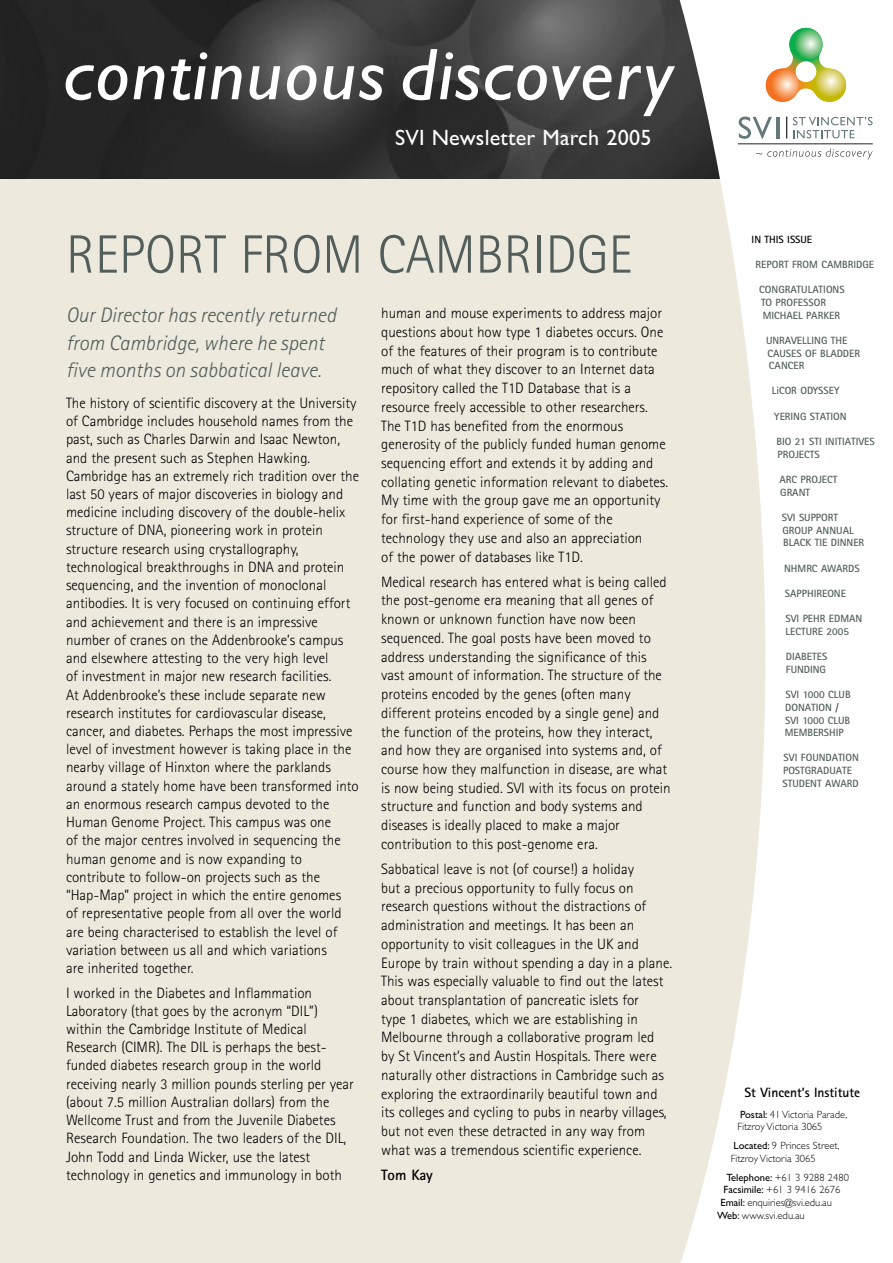
<style>
.page{position:relative;width:893px;height:1263px;background:#ede9dd}
.page>*{position:absolute;margin:0;border:0;box-sizing:border-box;transform-origin:0 0}
.t1{font:italic 73.5px "Gill Sans";letter-spacing:.02em;color:#fff;scale:1.05 1}
.t2{font:300 54px "Rotis Sans Serif";color:#525e5b}
.t3{font:22.2px "Gill Sans";letter-spacing:.01em;color:#fff}
.t4{font:italic 300 21px/27.3px "Rotis Sans Serif";color:#525e5b}
.t5{font:300 15px/18.8px "Rotis Sans Serif";color:#000}
.t6{font:700 15px "Rotis Sans Serif";letter-spacing:-.01em;color:#000}
.t7{font:700 13.5px "Rotis Sans Serif";color:#000}
.t8{font:700 10.5px/12.6px "Rotis Sans Serif";color:#525e5b}
.t9{font:300 10.5px/12.6px "Gill Sans";color:#000}
.t10{font:700 10.5px "Rotis Sans Serif";color:#000}
.s1{font-weight:400}
</style>
<div class="page">
<img style="left:0;top:0;width:676px;height:179px">
<svg style="left:676px;top:0;width:217px;height:1263px;fill:#fff"></svg>
<svg style="left:763px;top:28px;width:85px;height:76px;background:#dddcb3"></svg>
<svg style="left:739px;top:117px;width:33px;height:22px"></svg>
<hr style="left:776px;top:117px;width:3px;height:22px;background:#64777a">
<svg style="left:793px;top:117px;width:79px;height:21px;background:#dce0e1"></svg>
<svg style="left:786px;top:117px;width:1px;height:21px"></svg>
<hr style="left:738px;top:144px;width:135px;height:1px;background:#231f20">
<svg style="left:756px;top:149px;width:117px;height:10px"></svg>
<h1 class="t1" style="left:64px;top:31px;width:582px">continuous discovery</h1>
<h3 class="t3" style="left:395px;top:125px;width:258px">SVI Newsletter March 2005</h3>
<h2 class="t2" style="left:66px;top:235px;width:568px">REPORT FROM CAMBRIDGE</h2>
<h3 class="t4" style="left:66px;top:304px;width:272px">Our Director has recently returned from Cambridge, where he spent five months on sabbatical leave.</h3>
<p class="t5" style="left:66px;top:395px;width:295px;line-height:18.3px">The history of scientific discovery at the University of Cambridge includes household names from the past, such as Charles Darwin and Isaac Newton, and the present such as Stephen Hawking.<br>Cambridge has an extremely rich tradition over the last 50 years of major discoveries in biology and medicine including discovery of the double-helix structure of DNA, pioneering work in protein structure research using crystallography, technological breakthroughs in DNA and protein sequencing, and the invention of monoclonal antibodies. It is very focused on continuing effort and achievement and there is an impressive number of cranes on the Addenbrooke’s campus and elsewhere attesting to the very high level<br>of investment in major new research facilities.<br>At Addenbrooke’s these include separate new research institutes for cardiovascular disease, cancer, and diabetes. Perhaps the most impressive level of investment however is taking place in the nearby village of Hinxton where the parklands around a stately home have been transformed into an enormous research campus devoted to the Human Genome Project. This campus was one<br>of the major centres involved in sequencing the human genome and is now expanding to contribute to follow-on projects such as the “Hap-Map” project in which the entire genomes<br>of representative people from all over the world are being characterised to establish the level of variation between us all and which variations<br>are inherited together.</p>
<p class="t5" style="left:66px;top:985px;width:290px;line-height:18.3px">I worked in the Diabetes and Inflammation Laboratory (that goes by the acronym “DIL”) within the Cambridge Institute of Medical Research (CIMR). The DIL is perhaps the best&shy;funded diabetes research group in the world receiving nearly 3 million pounds sterling per year (about 7.5 million Australian dollars) from the Wellcome Trust and from the Juvenile Diabetes Research Foundation. The two leaders of the DIL, John Todd and Linda Wicker, use the latest technology in genetics and immunology in both</p>
<p class="t5" style="left:381px;top:305px;width:289px">human and mouse experiments to address major questions about how type 1 diabetes occurs. One of the features of their program is to contribute much of what they discover to an Internet data repository called the T1D Database that is a resource freely accessible to other researchers.<br>The T1D has benefited from the enormous generosity of the publicly funded human genome sequencing effort and extends it by adding and collating genetic information relevant to diabetes.<br>My time with the group gave me an opportunity for first-hand experience of some of the technology they use and also an appreciation<br>of the power of databases like T1D.</p>
<p class="t5" style="left:381px;top:574px;width:291px">Medical research has entered what is being called the post-genome era meaning that all genes of known or unknown function have now been sequenced. The goal posts have been moved to address understanding the significance of this vast amount of information. The structure of the proteins encoded by the genes (often many different proteins encoded by a single gene) and the function of the proteins, how they interact, and how they are organised into systems and, of course how they malfunction in disease, are what is now being studied. SVI with its focus on protein structure and function and body systems and diseases is ideally placed to make a major contribution to this post-genome era.</p>
<p class="t5" style="left:381px;top:861px;width:292px">Sabbatical leave is not (of course!) a holiday<br>but a precious opportunity to fully focus on research questions without the distractions of administration and meetings. It has been an opportunity to visit colleagues in the UK and Europe by train without spending a day in a plane.<br>This was especially valuable to find out the latest about transplantation of pancreatic islets for<br>type 1 diabetes, which we are establishing in Melbourne through a collaborative program led<br>by St Vincent’s and Austin Hospitals. There were naturally other distractions in Cambridge such as exploring the extraordinarily beautiful town and its colleges and cycling to pubs in nearby villages, but not even these detracted in any way from what was a tremendous scientific experience.</p>
<p class="t6" style="left:381px;top:1169px;width:53px">Tom Kay</p>
<p class="t10" style="left:752px;top:235px;width:62px">IN THIS ISSUE</p>
<p class="t8" style="left:756px;top:259px;width:120px">REPORT FROM CAMBRIDGE</p>
<p class="t8" style="left:759px;top:285px;width:87px">CONGRATULATIONS<br>TO PROFESSOR<br>MICHAEL PARKER</p>
<p class="t8" style="left:766px;top:335px;width:96px">UNRAVELLING THE<br>CAUSES OF BLADDER<br>CANCER</p>
<p class="t8" style="left:772px;top:386px;width:69px">LiCOR ODYSSEY</p>
<p class="t8" style="left:774px;top:411px;width:74px">YERING STATION</p>
<p class="t8" style="left:776px;top:436px;width:100px">BIO 21 STI INITIATIVES<br>PROJECTS</p>
<p class="t8" style="left:779px;top:474px;width:60px">ARC PROJECT<br>GRANT</p>
<p class="t8" style="left:782px;top:512px;width:84px">SVI SUPPORT<br>GROUP ANNUAL<br>BLACK TIE DINNER</p>
<p class="t8" style="left:784px;top:563px;width:77px">NHMRC AWARDS</p>
<p class="t8" style="left:785px;top:588px;width:63px">SAPPHIREONE</p>
<p class="t8" style="left:785px;top:614px;width:78px">SVI PEHR EDMAN<br>LECTURE 2005</p>
<p class="t8" style="left:786px;top:651px;width:43px">DIABETES<br>FUNDING</p>
<p class="t8" style="left:785px;top:689px;width:67px">SVI 1000 CLUB<br>DONATION /<br>SVI 1000 CLUB<br>MEMBERSHIP</p>
<p class="t8" style="left:782px;top:753px;width:78px">SVI FOUNDATION<br>POSTGRADUATE<br>STUDENT AWARD</p>
<p class="t7" style="left:744px;top:1088px;width:117px">St Vincent’s Institute</p>
<p class="t9" style="left:737px;top:1108px;width:111px"><span class="s1">Postal:</span> 41 Victoria Parade,<br>Fitzroy Victoria 3065</p>
<p class="t9" style="left:731px;top:1139px;width:110px"><span class="s1">Located:</span> 9 Princes Street,<br>Fitzroy Victoria 3065</p>
<p class="t9" style="left:726px;top:1171px;width:124px"><span class="s1">Telephone:</span> +61 3 9288 2480</p>
<p class="t9" style="left:723px;top:1183px;width:118px"><span class="s1">Facsimile:</span> +61 3 9416 2676</p>
<p class="t9" style="left:720px;top:1196px;width:113px"><span class="s1">Email:</span> enquiries@svi.edu.au</p>
<p class="t9" style="left:717px;top:1209px;width:89px"><span class="s1">Web:</span> www.svi.edu.au</p>
</div>
